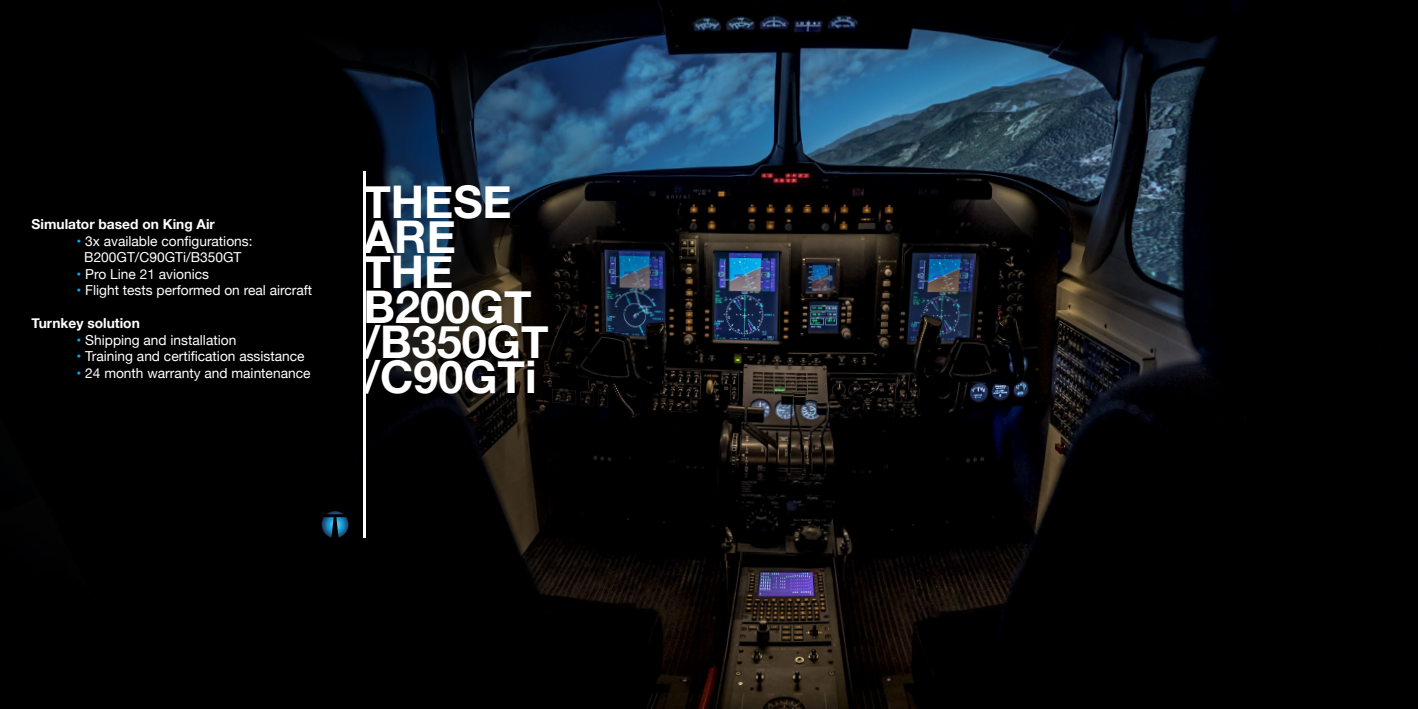
<style>
.page{position:relative;width:1418px;height:709px;background:#fff}
.page>*{position:absolute;margin:0;border:0;box-sizing:border-box;transform-origin:0 0}
.t1{font:700 45px/35px "Helvetica Neue";color:#fff}
.t2{font:13.75px/16.5px "Helvetica Neue";color:#fff;text-align:center}
.t3{font:700 13.75px "Helvetica Neue";color:#fff}
.s1{color:#00aeef}
</style>
<div class="page">
<img style="left:707px;top:0;width:710px;height:709px">
<svg style="left:0;top:0;width:707px;height:709px;background:#05090c"></svg>
<hr style="left:363px;top:171px;width:3px;height:366px;background:#fff">
<svg style="left:321px;top:511px;width:27px;height:26px"></svg>
<p class="t3" style="left:32px;top:213px;width:185px">Simulator based on King Air</p>
<p class="t2" style="left:77px;top:233px;width:177px"><span class="s1">•</span> 3x available configurations:<br>B200GT/C90GTi/B350GT</p>
<p class="t2" style="left:77px;top:266px;width:134px"><span class="s1">•</span> Pro Line 21 avionics</p>
<p class="t2" style="left:77px;top:283px;width:237px"><span class="s1">•</span> Flight tests performed on real aircraft</p>
<p class="t3" style="left:32px;top:312px;width:110px">Turnkey solution</p>
<p class="t2" style="left:77px;top:332px;width:161px"><span class="s1">•</span> Shipping and installation</p>
<p class="t2" style="left:77px;top:349px;width:229px"><span class="s1">•</span> Training and certification assistance</p>
<p class="t2" style="left:77px;top:365px;width:235px"><span class="s1">•</span> 24 month warranty and maintenance</p>
<p class="t1" style="left:363px;top:185px;width:150px">THESE<br>ARE<br>THE</p>
<p class="t1" style="left:363px;top:290px;width:187px">B200GT /B350GT /C90GTi</p>
</div>
